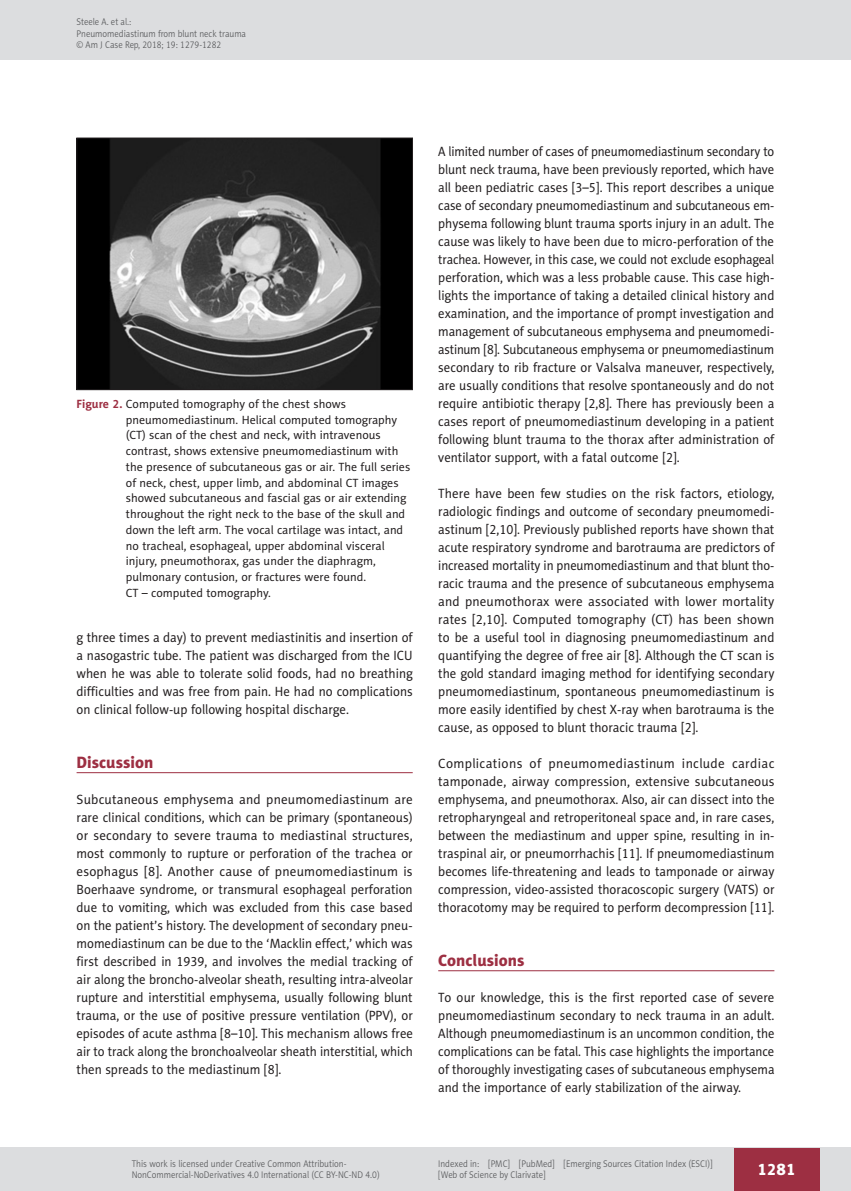
<style>
.page{position:relative;width:851px;height:1191px;background:#fff}
.page>*{position:absolute;margin:0;border:0;box-sizing:border-box;transform-origin:0 0}
.AJCR_Headline_1{font:16.5px "Naomi Sans EFN Heavy";color:#9d2f42}
.t1{font:16.5px "Naomi Sans EFN Heavy";color:#fff}
.AJCR_Body{font:13.5px/18px "Naomi Sans EFN";color:#231f20;text-align:justify}
.AJCR_Body-2{font:13.5px/18px "Naomi Sans EFN";color:#231f20;text-align:justify;scale:.96 1}
.AJCR_Body-3{font:13.5px/18px "Naomi Sans EFN";color:#231f20;text-align:justify;scale:.93 1}
.AJCR_Body-4{font:13.5px/18px "Naomi Sans EFN";color:#231f20;text-align:justify;scale:.95 1}
.AJCR_Rycina_tytul{font:12px/15.8px "Naomi Sans EFN";color:#231f20}
.AJCR_pagina_zywa{font:9.75px/11.2px "Naomi Sans EFN Light";color:#57585a;scale:.9 1}
.AJCR_pagina_sygnatur{font:9.75px "Naomi Sans EFN Light";color:#57585a;scale:.9 1}
.s1{font-weight:700;color:#9d2f42}
</style>
<div class="page">
<hr style="left:77px;top:772px;width:335px;height:1px;background:#9d2f42">
<hr style="left:438px;top:970px;width:336px;height:1px;background:#9d2f42">
<img style="left:79px;top:140px;width:331px;height:248px">
<div style="left:77px;top:138px;width:335px;height:252px;border:1px solid #231f20"></div>
<div style="left:0;top:1148px;width:850px;height:43px;background:#dcdddf"></div>
<div style="left:733px;top:1147px;width:86px;height:43px;background:#9d2f42"></div>
<div style="left:0;top:0;width:850px;height:60px;background:#dcdddf"></div>
<p class="AJCR_pagina_zywa" style="left:77px;top:16px;width:190px">Steele A. et al.:<br>Pneumomediastinum from blunt neck trauma</p>
<p class="AJCR_pagina_sygnatur" style="left:77px;top:39px;width:162px">© Am J Case Rep, 2018; 19: 1279-1282</p>
<p class="AJCR_Rycina_tytul" style="left:126px;top:396px;width:286px;text-indent:-49px"><span class="s1">Figure 2.</span> Computed tomography of the chest shows pneumomediastinum. Helical computed tomography (CT) scan of the chest and neck, with intravenous contrast, shows extensive pneumomediastinum with the presence of subcutaneous gas or air. The full series of neck, chest, upper limb, and abdominal CT images showed subcutaneous and fascial gas or air extending throughout the right neck to the base of the skull and down the left arm. The vocal cartilage was intact, and no tracheal, esophageal, upper abdominal visceral injury, pneumothorax, gas under the diaphragm, pulmonary contusion, or fractures were found.<br>CT – computed tomography.</p>
<p class="AJCR_Body-4" style="left:77px;top:628px;width:355px">g three times a day) to prevent mediastinitis and insertion of a nasogastric tube. The patient was discharged from the ICU when he was able to tolerate solid foods, had no breathing difficulties and was free from pain. He had no complications on clinical follow-up following hospital discharge.</p>
<p class="AJCR_Headline_1" style="left:77px;top:752px;width:78px">Discussion</p>
<p class="AJCR_Body" style="left:77px;top:790px;width:338px">Subcutaneous emphysema and pneumomediastinum are rare clinical conditions, which can be primary (spontaneous) or secondary to severe trauma to mediastinal structures, most commonly to rupture or perforation of the trachea or esophagus [8]. Another cause of pneumomediastinum is Boerhaave syndrome, or transmural esophageal perforation due to vomiting, which was excluded from this case based on the patient’s history. The development of secondary pneu&shy;momediastinum can be due to the ‘Macklin effect,’ which was first described in 1939, and involves the medial tracking of air along the broncho-alveolar sheath, resulting intra-alveolar rupture and interstitial emphysema, usually following blunt trauma, or the use of positive pressure ventilation (PPV), or episodes of acute asthma [8–10]. This mechanism allows free air to track along the bronchoalveolar sheath interstitial, which then spreads to the mediastinum [8].</p>
<p class="AJCR_Body-3" style="left:438px;top:142px;width:363px">A limited number of cases of pneumomediastinum secondary to blunt neck trauma, have been previously reported, which have all been pediatric cases [3–5]. This report describes a unique case of secondary pneumomediastinum and subcutaneous em&shy;physema following blunt trauma sports injury in an adult. The cause was likely to have been due to micro-perforation of the trachea. However, in this case, we could not exclude esophageal perforation, which was a less probable cause. This case high&shy;lights the importance of taking a detailed clinical history and examination, and the importance of prompt investigation and management of subcutaneous emphysema and pneumomedi&shy;astinum [8]. Subcutaneous emphysema or pneumomediastinum secondary to rib fracture or Valsalva maneuver, respectively, are usually conditions that resolve spontaneously and do not require antibiotic therapy [2,8]. There has previously been a cases report of pneumomediastinum developing in a patient following blunt trauma to the thorax after administration of ventilator support, with a fatal outcome [2].</p>
<p class="AJCR_Body-2" style="left:438px;top:484px;width:352px">There have been few studies on the risk factors, etiology, radiologic findings and outcome of secondary pneumomedi&shy;astinum [2,10]. Previously published reports have shown that acute respiratory syndrome and barotrauma are predictors of increased mortality in pneumomediastinum and that blunt tho&shy;racic trauma and the presence of subcutaneous emphysema and pneumothorax were associated with lower mortality rates [2,10]. Computed tomography (CT) has been shown to be a useful tool in diagnosing pneumomediastinum and quantifying the degree of free air [8]. Although the CT scan is the gold standard imaging method for identifying secondary pneumomediastinum, spontaneous pneumomediastinum is more easily identified by chest X-ray when barotrauma is the cause, as opposed to blunt thoracic trauma [2].</p>
<p class="AJCR_Body" style="left:438px;top:754px;width:338px">Complications of pneumomediastinum include cardiac tamponade, airway compression, extensive subcutaneous emphysema, and pneumothorax. Also, air can dissect into the retropharyngeal and retroperitoneal space and, in rare cases, between the mediastinum and upper spine, resulting in in&shy;traspinal air, or pneumorrhachis [11]. If pneumomediastinum becomes life-threatening and leads to tamponade or airway compression, video-assisted thoracoscopic surgery (VATS) or thoracotomy may be required to perform decompression [11].</p>
<p class="AJCR_Headline_1" style="left:438px;top:950px;width:88px">Conclusions</p>
<p class="AJCR_Body-2" style="left:438px;top:988px;width:352px">To our knowledge, this is the first reported case of severe pneumomediastinum secondary to neck trauma in an adult.<br>Although pneumomediastinum is an uncommon condition, the complications can be fatal. This case highlights the importance of thoroughly investigating cases of subcutaneous emphysema and the importance of early stabilization of the airway.</p>
<p class="AJCR_pagina_zywa" style="left:132px;top:1158px;width:277px">This work is licensed under Creative Common Attribution-<br>NonCommercial-NoDerivatives 4.0 International (CC BY-NC-ND 4.0)</p>
<p class="AJCR_pagina_zywa" style="left:438px;top:1158px;width:306px">Indexed in: [PMC] [PubMed] [Emerging Sources Citation Index (ESCI)] [Web of Science by Clarivate]</p>
<p class="t1" style="left:757px;top:1159px;width:40px">1281</p>
</div>
